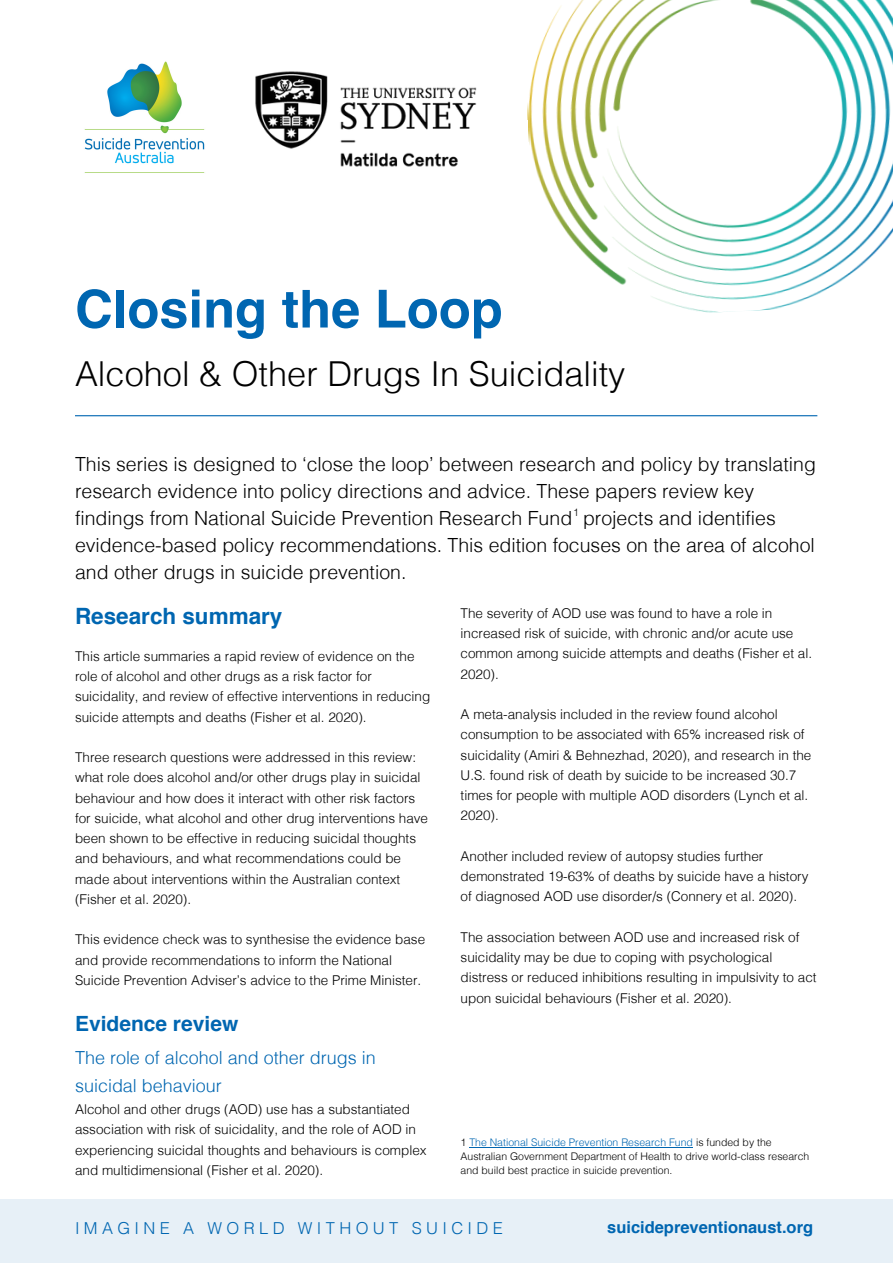
<style>
.page{position:relative;width:893px;height:1264px;background:#fff}
.page>*{position:absolute;margin:0;border:0;box-sizing:border-box;transform-origin:0 0}
.t1{font:700 52.35px "Helvetica";color:#0066b1}
.t2{font:300 34.35px "Helvetica";color:#000}
.t3{font:700 22.5px "Helvetica";color:#0066b1}
.t4{font:700 21px "Helvetica";color:#0066b1}
.t5{font:300 19.5px/27px "Helvetica";color:#000}
.t6{font:300 18px/28px "Helvetica";color:#0066b1}
.t7{font:300 16.5px "Helvetica";letter-spacing:.265em;color:#0066b1}
.t8{font:700 16.5px "Helvetica";color:#0066b1}
.t9{font:300 13.5px/20.2px "Helvetica";color:#000}
.t10{font:300 10.5px/14px "Helvetica";color:#000}
.s1{color:#0066b1}
</style>
<div class="page">
<hr style="left:75px;top:415px;width:742px;height:1px;background:#0066b1">
<img style="left:255px;top:71px;width:222px;height:96px">
<img style="left:84px;top:61px;width:121px;height:112px">
<img style="left:527px;top:0;width:365px;height:313px">
<div style="left:0;top:1198px;width:892px;height:64px;background:#e7f0f7"></div>
<hr style="left:469px;top:1146px;width:224px;height:1px;background:#0066b1">
<h1 class="t1" style="left:75px;top:287px;width:429px">Closing the Loop</h1>
<h2 class="t2" style="left:75px;top:352px;width:552px">Alcohol &amp; Other Drugs In Suicidality</h2>
<p class="t5" style="left:75px;top:450px;width:742px">This series is designed to ‘close the loop’ between research and policy by translating research evidence into policy directions and advice. These papers review key findings from National Suicide Prevention Research Fund projects and identifies evidence-based policy recommendations. This edition focuses on the area of alcohol and other drugs in suicide prevention.</p>
<h3 class="t3" style="left:75px;top:606px;width:209px">Research summary</h3>
<p class="t9" style="left:75px;top:646px;width:357px">This article summaries a rapid review of evidence on the role of alcohol and other drugs as a risk factor for suicidality, and review of effective interventions in reducing suicide attempts and deaths (Fisher et al. 2020).</p>
<p class="t9" style="left:75px;top:747px;width:354px">Three research questions were addressed in this review: what role does alcohol and/or other drugs play in suicidal behaviour and how does it interact with other risk factors for suicide, what alcohol and other drug interventions have been shown to be effective in reducing suicidal thoughts and behaviours, and what recommendations could be made about interventions within the Australian context (Fisher et al. 2020).</p>
<p class="t9" style="left:75px;top:929px;width:351px">This evidence check was to synthesise the evidence base and provide recommendations to inform the National<br>Suicide Prevention Adviser’s advice to the Prime Minister.</p>
<h3 class="t4" style="left:75px;top:1014px;width:165px">Evidence review</h3>
<h3 class="t6" style="left:75px;top:1042px;width:302px">The role of alcohol and other drugs in suicidal behaviour</h3>
<p class="t9" style="left:75px;top:1099px;width:353px">Alcohol and other drugs (AOD) use has a substantiated association with risk of suicidality, and the role of AOD in experiencing suicidal thoughts and behaviours is complex and multidimensional (Fisher et al. 2020).</p>
<p class="t10" style="left:573px;top:505px;width:7px">1</p>
<p class="t9" style="left:460px;top:603px;width:353px">The severity of AOD use was found to have a role in increased risk of suicide, with chronic and/or acute use common among suicide attempts and deaths (Fisher et al.<br>2020).</p>
<p class="t9" style="left:460px;top:704px;width:352px">A meta-analysis included in the review found alcohol consumption to be associated with 65% increased risk of suicidality (Amiri &amp; Behnezhad, 2020), and research in the U.S. found risk of death by suicide to be increased 30.7 times for people with multiple AOD disorders (Lynch et al.<br>2020).</p>
<p class="t9" style="left:460px;top:845px;width:349px">Another included review of autopsy studies further demonstrated 19-63% of deaths by suicide have a history of diagnosed AOD use disorder/s (Connery et al. 2020).</p>
<p class="t9" style="left:460px;top:926px;width:357px">The association between AOD use and increased risk of suicidality may be due to coping with psychological distress or reduced inhibitions resulting in impulsivity to act upon suicidal behaviours (Fisher et al. 2020).</p>
<p class="t10" style="left:460px;top:1134px;width:350px">1 <span class="s1">The National Suicide Prevention Research Fund</span> is funded by the<br>Australian Government Department of Health to drive world-class research and build best practice in suicide prevention.</p>
<p class="t7" style="left:75px;top:1217px;width:429px">IMAGINE A WORLD WITHOUT SUICIDE</p>
<p class="t8" style="left:607px;top:1219px;width:207px">suicidepreventionaust.org</p>
</div>
